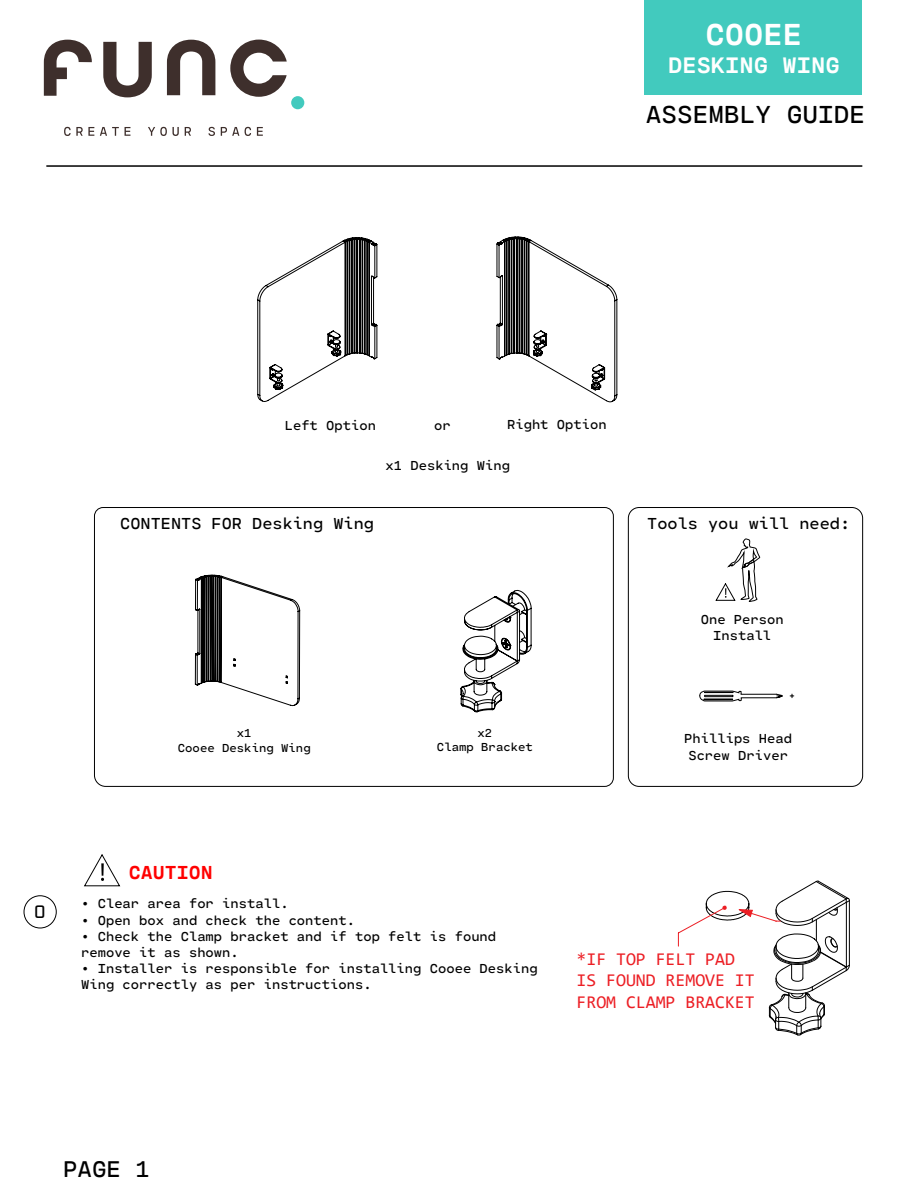
<style>
.page{position:relative;width:918px;height:1188px;background:#fff}
.page>*{position:absolute;margin:0;border:0;box-sizing:border-box;transform-origin:0 0}
.t1{font:700 31.5px "Cartograph CF";color:#fff}
.t2{font:25.5px "Cartograph CF";color:#000}
.t3{font:23.55px "Cartograph CF";color:#000}
.t4{font:700 23.25px "Cartograph CF";color:#fff}
.t5{font:700 19.5px "Cartograph CF";color:#f00}
.t6{font:18px/21.6px "Consolas";color:#ec1e24}
.t7{font:500 18px "Industry";color:#000}
.t8{font:16.5px "Cartograph CF";color:#000}
.t9{font:13.5px/16.2px "Cartograph CF";color:#000}
.t10{font:12px/14.4px "Cartograph CF";color:#000;text-align:center}
</style>
<div class="page">
<div style="left:645px;top:0;width:217px;height:94px;background:#42cabe"></div>
<hr style="left:46px;top:165px;width:816px;height:2px;background:#000">
<div style="left:24px;top:895px;width:33px;height:33px;border:1px solid #000;border-radius:50%"></div>
<div style="left:291px;top:96px;width:13px;height:13px;background:#42cabe;border-radius:50%"></div>
<svg style="left:103px;top:42px;width:49px;height:55px"></svg>
<svg style="left:167px;top:40px;width:48px;height:55px"></svg>
<svg style="left:44px;top:40px;width:48px;height:56px"></svg>
<svg style="left:230px;top:40px;width:57px;height:57px"></svg>
<svg style="left:64px;top:127px;width:30px;height:9px"></svg>
<svg style="left:100px;top:127px;width:19px;height:9px"></svg>
<svg style="left:125px;top:127px;width:5px;height:9px"></svg>
<svg style="left:148px;top:127px;width:19px;height:9px"></svg>
<svg style="left:173px;top:127px;width:6px;height:9px"></svg>
<svg style="left:185px;top:127px;width:6px;height:9px"></svg>
<svg style="left:208px;top:127px;width:7px;height:9px"></svg>
<svg style="left:221px;top:127px;width:18px;height:9px"></svg>
<svg style="left:245px;top:127px;width:6px;height:9px"></svg>
<svg style="left:257px;top:127px;width:6px;height:9px"></svg>
<svg style="left:84px;top:854px;width:36px;height:32px"></svg>
<svg style="left:94px;top:507px;width:520px;height:280px"></svg>
<svg style="left:716px;top:539px;width:44px;height:63px"></svg>
<div style="left:628px;top:507px;width:235px;height:280px;border:1px solid #000;border-radius:11px"></div>
<svg style="left:678px;top:881px;width:172px;height:155px"></svg>
<svg style="left:257px;top:237px;width:120px;height:165px"></svg>
<svg style="left:496px;top:237px;width:121px;height:165px"></svg>
<svg style="left:195px;top:575px;width:105px;height:131px"></svg>
<svg style="left:461px;top:590px;width:71px;height:123px"></svg>
<svg style="left:699px;top:691px;width:83px;height:10px"></svg>
<svg style="left:790px;top:694px;width:4px;height:4px"></svg>
<h1 class="t1" style="left:705px;top:9px;width:98px">COOEE</h1>
<h3 class="t4" style="left:668px;top:46px;width:173px">DESKING WING</h3>
<h2 class="t2" style="left:646px;top:93px;width:221px">ASSEMBLY GUIDE</h2>
<p class="t9" style="left:285px;top:416px;width:93px">Left Option</p>
<p class="t9" style="left:434px;top:416px;width:18px">or</p>
<p class="t9" style="left:507px;top:416px;width:101px">Right Option</p>
<p class="t9" style="left:386px;top:457px;width:126px">x1 Desking Wing</p>
<p class="t8" style="left:120px;top:510px;width:255px">CONTENTS FOR Desking Wing</p>
<p class="t10" style="left:178px;top:725px;width:134px">x1<br>Cooee Desking Wing</p>
<p class="t10" style="left:437px;top:725px;width:97px">x2<br>Clamp Bracket</p>
<p class="t8" style="left:647px;top:510px;width:204px">Tools you will need:</p>
<p class="t9" style="left:701px;top:611px;width:85px;text-align:center">One Person<br>Install</p>
<p class="t9" style="left:684px;top:730px;width:109px;text-align:center">Phillips Head<br>Screw Driver</p>
<h3 class="t7" style="left:34px;top:901px;width:13px">0</h3>
<h3 class="t5" style="left:129px;top:856px;width:85px">CAUTION</h3>
<p class="t9" style="left:81px;top:895px;width:209px">• Clear area for install.</p>
<p class="t9" style="left:81px;top:911px;width:275px">• Open box and check the content.</p>
<p class="t9" style="left:81px;top:928px;width:417px">• Check the Clamp bracket and if top felt is found remove it as shown.</p>
<p class="t9" style="left:81px;top:960px;width:458px">• Installer is responsible for installing Cooee Desking<br>Wing correctly as per instructions.</p>
<h3 class="t6" style="left:577px;top:947px;width:180px">*IF TOP FELT PAD<br>IS FOUND REMOVE IT<br>FROM CLAMP BRACKET</h3>
<h3 class="t3" style="left:63px;top:1150px;width:88px">PAGE 1</h3>
</div>
